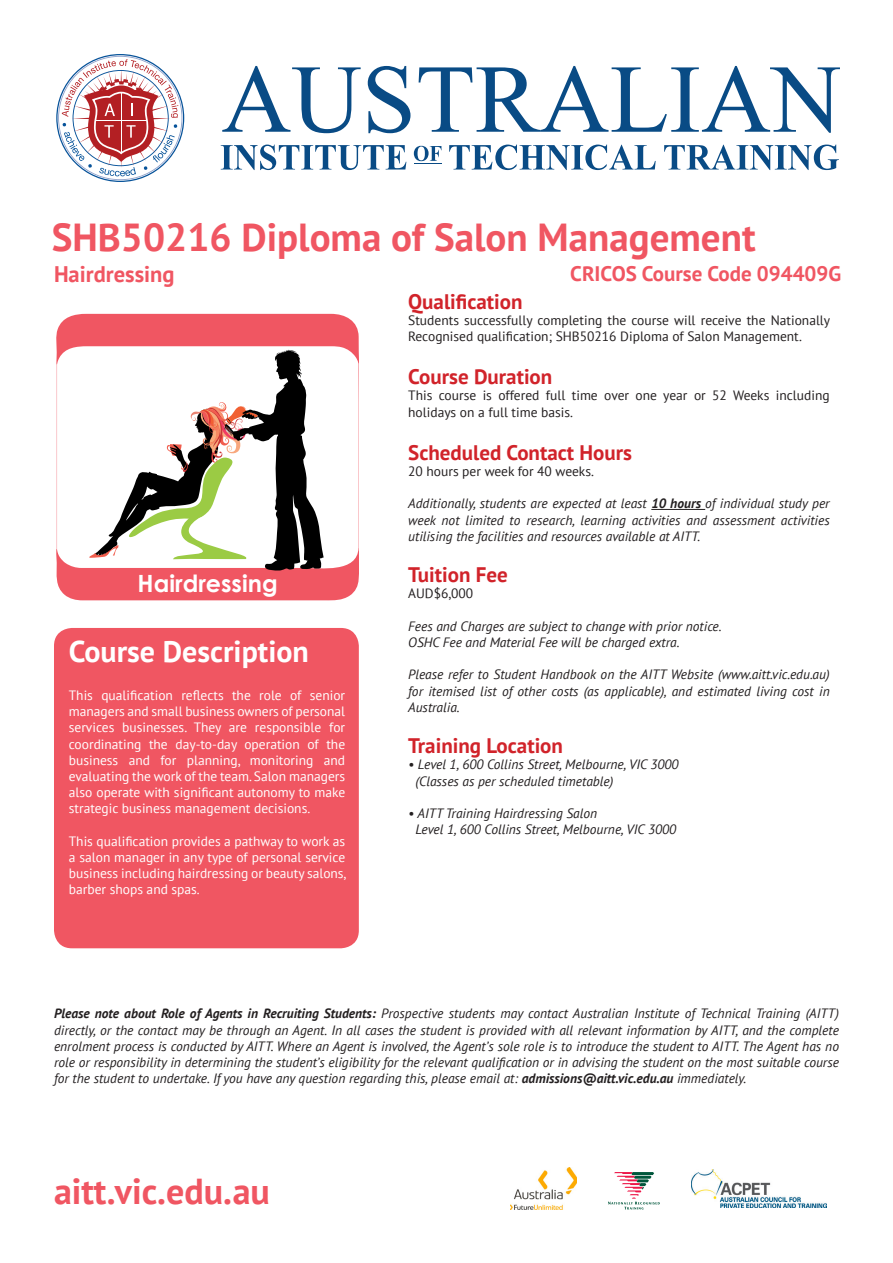
<style>
.page{position:relative;width:893px;height:1263px;background:#fff}
.page>*{position:absolute;margin:0;border:0;box-sizing:border-box;transform-origin:0 0}
.t1{font:700 39px "PT Sans";color:#f05662}
.t2{font:700 36px "PT Sans";color:#f05662}
.t3{font:700 30px "PT Sans";color:#fff}
.t4{font:700 23.7px "Century Gothic";color:#fff}
.t5{font:700 22.5px "PT Sans";color:#f05662}
.t6{font:700 21px "PT Sans";color:#d1232a}
.t7{font:700 21px "PT Sans";color:#f05662}
.t8{font:italic 13.5px/16.2px "PT Sans";color:#231f20;text-align:justify}
.t9{font:13.5px/16.2px "PT Sans";color:#fff;text-align:justify}
.t10{font:13.5px/16.2px "PT Sans";color:#231f20}
.s1{font-weight:700}
</style>
<div class="page">
<hr style="left:651px;top:509px;width:54px;height:1px;background:#231f20">
<div style="left:54px;top:628px;width:305px;height:320px;background:#f05662;border-radius:18px"></div>
<svg style="left:56px;top:314px;width:303px;height:287px;fill:#f05662"></svg>
<svg style="left:88px;top:350px;width:236px;height:221px"></svg>
<svg style="left:608px;top:1172px;width:52px;height:37px"></svg>
<img style="left:691px;top:1170px;width:136px;height:37px">
<img style="left:510px;top:1167px;width:66px;height:42px">
<svg style="left:56px;top:54px;width:128px;height:128px"></svg>
<svg style="left:222px;top:66px;width:139px;height:67px"></svg>
<svg style="left:368px;top:66px;width:42px;height:67px"></svg>
<svg style="left:419px;top:66px;width:421px;height:67px"></svg>
<svg style="left:221px;top:145px;width:185px;height:25px"></svg>
<svg style="left:449px;top:145px;width:207px;height:25px"></svg>
<svg style="left:664px;top:145px;width:175px;height:25px"></svg>
<svg style="left:414px;top:146px;width:28px;height:18px"></svg>
<p class="t1" style="left:52px;top:211px;width:705px">SHB50216 Diploma of Salon Management</p>
<p class="t7" style="left:570px;top:259px;width:272px">CRICOS Course Code 094409G</p>
<p class="t5" style="left:54px;top:259px;width:122px">Hairdressing</p>
<h3 class="t4" style="left:138px;top:566px;width:142px">Hairdressing</h3>
<p class="t3" style="left:69px;top:632px;width:242px">Course Description</p>
<p class="t9" style="left:69px;top:687px;width:278px">This qualification reflects the role of senior managers and small business owners of personal services businesses. They are responsible for coordinating the day-to-day operation of the business and for planning, monitoring and evaluating the work of the team. Salon managers also operate with significant autonomy to make strategic business management decisions.</p>
<p class="t9" style="left:69px;top:833px;width:279px">This qualification provides a pathway to work as a salon manager in any type of personal service business including hairdressing or beauty salons, barber shops and spas.</p>
<p class="t6" style="left:408px;top:287px;width:116px">Qualification</p>
<p class="t10" style="left:408px;top:312px;width:423px">Students successfully completing the course will receive the Nationally<br>Recognised qualification; SHB50216 Diploma of Salon Management.</p>
<p class="t6" style="left:408px;top:363px;width:146px">Course Duration</p>
<p class="t10" style="left:408px;top:387px;width:423px">This course is offered full time over one year or 52 Weeks including holidays on a full time basis.</p>
<p class="t6" style="left:408px;top:438px;width:225px">Scheduled Contact Hours</p>
<p class="t10" style="left:408px;top:463px;width:187px">20 hours per week for 40 weeks.</p>
<p class="t8" style="left:408px;top:495px;width:423px">Additionally, students are expected at least <span class="s1">10 hours</span> of individual study per week not limited to research, learning activities and assessment activities utilising the facilities and resources available at AITT.</p>
<p class="t6" style="left:408px;top:561px;width:101px">Tuition Fee</p>
<p class="t10" style="left:408px;top:585px;width:66px">AUD$6,000</p>
<p class="t8" style="left:408px;top:618px;width:315px">Fees and Charges are subject to change with prior notice.</p>
<p class="t8" style="left:408px;top:634px;width:273px">OSHC Fee and Material Fee will be charged extra.</p>
<p class="t8" style="left:408px;top:666px;width:423px">Please refer to Student Handbook on the AITT Website (www.aitt.vic.edu.au) for itemised list of other costs (as applicable), and estimated living cost in Australia.</p>
<p class="t6" style="left:408px;top:732px;width:156px">Training Location</p>
<p class="t8" style="left:408px;top:756px;width:272px">• Level 1, 600 Collins Street, Melbourne, VIC 3000</p>
<p class="t8" style="left:415px;top:772px;width:199px">(Classes as per scheduled timetable)</p>
<p class="t8" style="left:408px;top:805px;width:191px">• AITT Training Hairdressing Salon</p>
<p class="t8" style="left:415px;top:821px;width:262px">Level 1, 600 Collins Street, Melbourne, VIC 3000</p>
<p class="t8" style="left:54px;top:1005px;width:786px"><span class="s1">Please note about Role of Agents in Recruiting Students:</span> Prospective students may contact Australian Institute of Technical Training (AITT) directly, or the contact may be through an Agent. In all cases the student is provided with all relevant information by AITT, and the complete enrolment process is conducted by AITT. Where an Agent is involved, the Agent’s sole role is to introduce the student to AITT. The Agent has no role or responsibility in determining the student’s eligibility for the relevant qualification or in advising the student on the most suitable course for the student to undertake. If you have any question regarding this, please email at: <span class="s1">admissions@aitt.vic.edu.au</span> immediately.</p>
<p class="t2" style="left:54px;top:1167px;width:217px">aitt.vic.edu.au</p>
</div>
